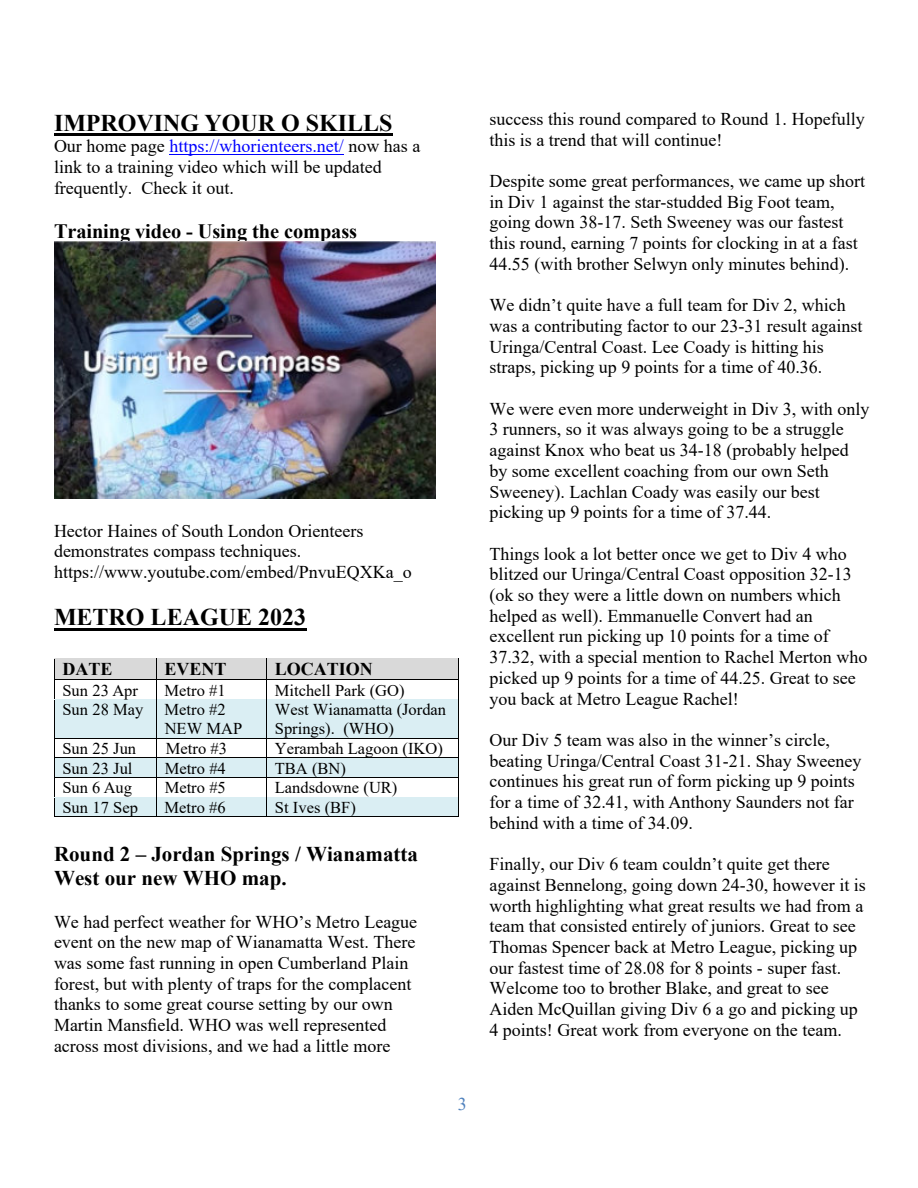
<style>
.page{position:relative;width:918px;height:1188px;background:#fff}
.page>*{position:absolute;margin:0;border:0;box-sizing:border-box;transform-origin:0 0}
.t1{font:700 24px "Times New Roman";color:#000}
.t2{font:700 21px/24px "Times New Roman";color:#000}
.t3{font:700 20.4px "Times New Roman";letter-spacing:-.005em;color:#000}
.t4{font:18px/20.7px "Times New Roman";color:#000}
.t5{font:700 18px "Times New Roman";color:#000}
.t6{font:18px "Times New Roman";color:#4f81bd}
.t7{font:16.5px/19.2px "Times New Roman";color:#000}
.s1{color:#00f}
</style>
<div class="page">
<hr style="left:54px;top:628px;width:252px;height:2px;background:#000">
<div style="left:55px;top:659px;width:101px;height:20px;background:#d9d9d9"></div>
<div style="left:157px;top:659px;width:109px;height:20px;background:#d9d9d9"></div>
<div style="left:267px;top:659px;width:191px;height:20px;background:#d9d9d9"></div>
<hr style="left:55px;top:658px;width:101px;height:1px;background:#000">
<hr style="left:157px;top:658px;width:109px;height:1px;background:#000">
<hr style="left:267px;top:658px;width:191px;height:1px;background:#000">
<hr style="left:55px;top:679px;width:101px;height:1px;background:#000">
<hr style="left:157px;top:679px;width:109px;height:1px;background:#000">
<hr style="left:267px;top:679px;width:191px;height:1px;background:#000">
<div style="left:55px;top:700px;width:101px;height:38px;background:#daeef3"></div>
<div style="left:157px;top:700px;width:109px;height:38px;background:#daeef3"></div>
<div style="left:267px;top:700px;width:191px;height:38px;background:#daeef3"></div>
<svg style="left:54px;top:658px;width:1px;height:42px"></svg>
<hr style="left:55px;top:699px;width:101px;height:1px;background:#000">
<svg style="left:156px;top:658px;width:1px;height:42px"></svg>
<hr style="left:157px;top:699px;width:109px;height:1px;background:#000">
<svg style="left:266px;top:658px;width:1px;height:42px"></svg>
<hr style="left:267px;top:699px;width:191px;height:1px;background:#000">
<svg style="left:458px;top:658px;width:1px;height:42px"></svg>
<hr style="left:54px;top:700px;width:1px;height:38px;background:#000">
<hr style="left:156px;top:700px;width:1px;height:38px;background:#000">
<hr style="left:266px;top:700px;width:1px;height:38px;background:#000">
<hr style="left:458px;top:700px;width:1px;height:38px;background:#000">
<hr style="left:55px;top:738px;width:101px;height:1px;background:#000">
<hr style="left:157px;top:738px;width:109px;height:1px;background:#000">
<hr style="left:267px;top:738px;width:191px;height:1px;background:#000">
<div style="left:55px;top:758px;width:101px;height:19px;background:#daeef3"></div>
<div style="left:157px;top:758px;width:109px;height:19px;background:#daeef3"></div>
<div style="left:267px;top:758px;width:191px;height:19px;background:#daeef3"></div>
<hr style="left:55px;top:777px;width:101px;height:1px;background:#000">
<hr style="left:157px;top:777px;width:109px;height:1px;background:#000">
<hr style="left:267px;top:777px;width:191px;height:1px;background:#000">
<div style="left:55px;top:798px;width:101px;height:19px;background:#daeef3"></div>
<div style="left:157px;top:798px;width:109px;height:19px;background:#daeef3"></div>
<div style="left:267px;top:798px;width:191px;height:19px;background:#daeef3"></div>
<hr style="left:54px;top:133px;width:338px;height:2px;background:#000">
<hr style="left:169px;top:154px;width:175px;height:1px;background:#00f">
<hr style="left:55px;top:797px;width:101px;height:1px;background:#000">
<hr style="left:157px;top:797px;width:109px;height:1px;background:#000">
<hr style="left:267px;top:797px;width:191px;height:1px;background:#000">
<svg style="left:54px;top:738px;width:1px;height:79px"></svg>
<hr style="left:55px;top:816px;width:101px;height:1px;background:#000">
<svg style="left:156px;top:738px;width:1px;height:79px"></svg>
<hr style="left:157px;top:816px;width:109px;height:1px;background:#000">
<svg style="left:266px;top:738px;width:1px;height:79px"></svg>
<hr style="left:267px;top:816px;width:191px;height:1px;background:#000">
<svg style="left:458px;top:738px;width:1px;height:79px"></svg>
<img style="left:54px;top:242px;width:381px;height:256px">
<h1 class="t1" style="left:54px;top:114px;width:340px">IMPROVING YOUR O SKILLS</h1>
<p class="t4" style="left:54px;top:138px;width:368px">Our home page <span class="s1">https://whorienteers.net/</span> now has a link to a training video which will be updated frequently. Check it out.</p>
<p class="t3" style="left:54px;top:224px;width:305px">Training video - Using the compass</p>
<p class="t4" style="left:54px;top:522px;width:359px">Hector Haines of South London Orienteers demonstrates compass techniques. https://www.youtube.com/embed/PnvuEQXKa_o</p>
<h1 class="t1" style="left:54px;top:609px;width:254px">METRO LEAGUE 2023</h1>
<p class="t5" style="left:62px;top:663px;width:52px">DATE</p>
<p class="t5" style="left:165px;top:663px;width:64px">EVENT</p>
<p class="t5" style="left:275px;top:663px;width:100px">LOCATION</p>
<p class="t7" style="left:62px;top:682px;width:77px">Sun 23 Apr</p>
<p class="t7" style="left:165px;top:682px;width:63px">Metro #1</p>
<p class="t7" style="left:275px;top:682px;width:131px">Mitchell Park (GO)</p>
<p class="t7" style="left:62px;top:702px;width:83px">Sun 28 May</p>
<p class="t7" style="left:165px;top:702px;width:79px">Metro #2<br>NEW MAP</p>
<p class="t7" style="left:275px;top:702px;width:173px">West Wianamatta (Jordan<br>Springs). (WHO)</p>
<p class="t7" style="left:62px;top:740px;width:75px">Sun 25 Jun</p>
<p class="t7" style="left:166px;top:740px;width:63px">Metro #3</p>
<p class="t7" style="left:275px;top:740px;width:170px">Yerambah Lagoon (IKO)</p>
<p class="t7" style="left:62px;top:760px;width:72px">Sun 23 Jul</p>
<p class="t7" style="left:165px;top:760px;width:63px">Metro #4</p>
<p class="t7" style="left:275px;top:760px;width:73px">TBA (BN)</p>
<p class="t7" style="left:62px;top:780px;width:71px">Sun 6 Aug</p>
<p class="t7" style="left:165px;top:780px;width:63px">Metro #5</p>
<p class="t7" style="left:275px;top:780px;width:124px">Landsdowne (UR)</p>
<p class="t7" style="left:62px;top:800px;width:77px">Sun 17 Sep</p>
<p class="t7" style="left:165px;top:800px;width:63px">Metro #6</p>
<p class="t7" style="left:275px;top:800px;width:83px">St Ives (BF)</p>
<p class="t2" style="left:54px;top:844px;width:366px">Round 2 – Jordan Springs / Wianamatta<br>West our new WHO map.</p>
<p class="t4" style="left:54px;top:913px;width:365px">We had perfect weather for WHO’s Metro League event on the new map of Wianamatta West. There was some fast running in open Cumberland Plain forest, but with plenty of traps for the complacent thanks to some great course setting by our own Martin Mansfield. WHO was well represented across most divisions, and we had a little more</p>
<p class="t6" style="left:458px;top:1097px;width:10px">3</p>
<p class="t4" style="left:489px;top:110px;width:377px">success this round compared to Round 1. Hopefully this is a trend that will continue!</p>
<p class="t4" style="left:489px;top:172px;width:377px">Despite some great performances, we came up short in Div 1 against the star-studded Big Foot team, going down 38-17. Seth Sweeney was our fastest this round, earning 7 points for clocking in at a fast 44.55 (with brother Selwyn only minutes behind).</p>
<p class="t4" style="left:489px;top:297px;width:374px">We didn’t quite have a full team for Div 2, which was a contributing factor to our 23-31 result against Uringa/Central Coast. Lee Coady is hitting his straps, picking up 9 points for a time of 40.36.</p>
<p class="t4" style="left:489px;top:400px;width:381px">We were even more underweight in Div 3, with only 3 runners, so it was always going to be a struggle against Knox who beat us 34-18 (probably helped by some excellent coaching from our own Seth Sweeney). Lachlan Coady was easily our best picking up 9 points for a time of 37.44.</p>
<p class="t4" style="left:489px;top:545px;width:379px">Things look a lot better once we get to Div 4 who blitzed our Uringa/Central Coast opposition 32-13 (ok so they were a little down on numbers which helped as well). Emmanuelle Convert had an excellent run picking up 10 points for a time of 37.32, with a special mention to Rachel Merton who picked up 9 points for a time of 44.25. Great to see you back at Metro League Rachel!</p>
<p class="t4" style="left:489px;top:731px;width:373px">Our Div 5 team was also in the winner’s circle, beating Uringa/Central Coast 31-21. Shay Sweeney continues his great run of form picking up 9 points for a time of 32.41, with Anthony Saunders not far behind with a time of 34.09.</p>
<p class="t4" style="left:489px;top:856px;width:378px">Finally, our Div 6 team couldn’t quite get there against Bennelong, going down 24-30, however it is worth highlighting what great results we had from a team that consisted entirely of juniors. Great to see Thomas Spencer back at Metro League, picking up our fastest time of 28.08 for 8 points - super fast.<br>Welcome too to brother Blake, and great to see Aiden McQuillan giving Div 6 a go and picking up 4 points! Great work from everyone on the team.</p>
</div>
